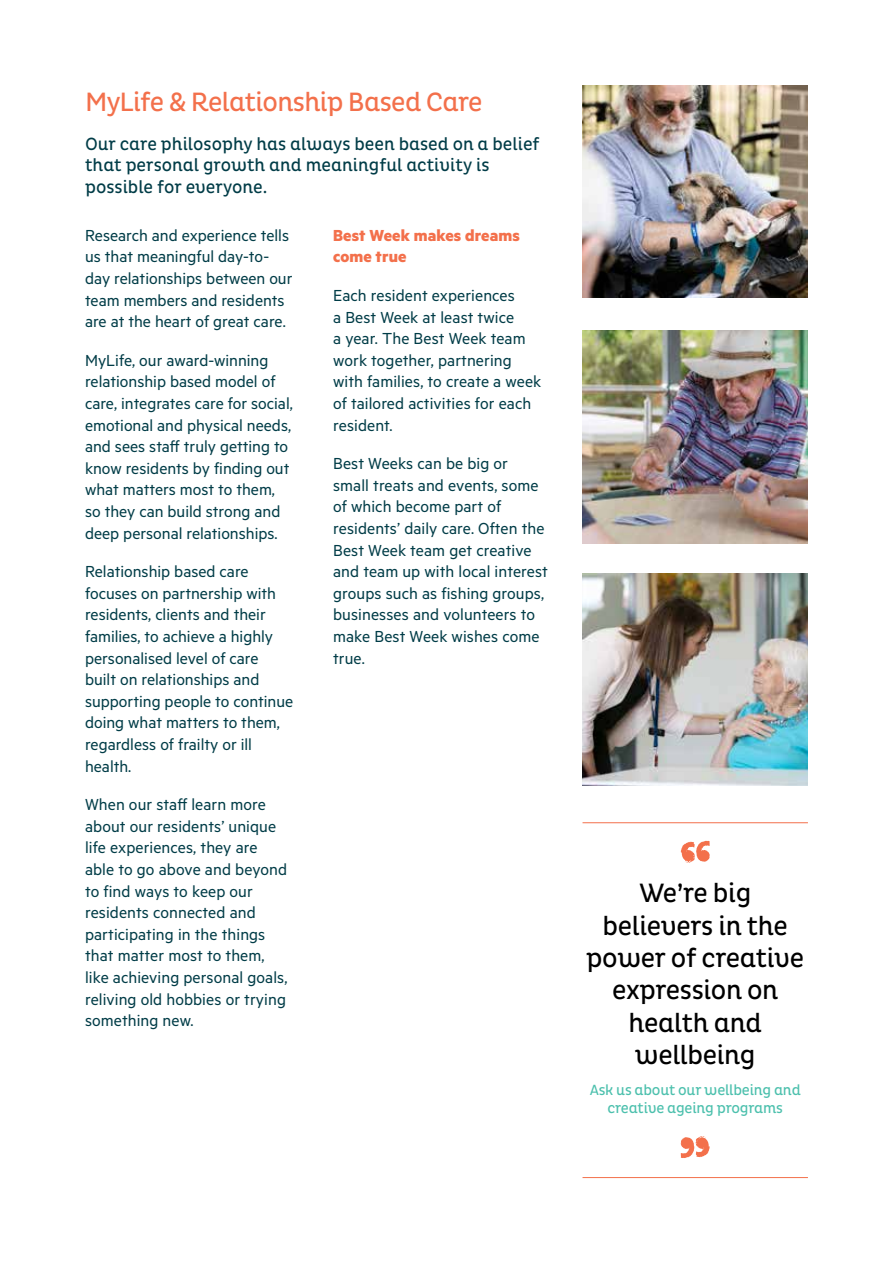
<style>
.page{position:relative;width:893px;height:1263px;background:#fff}
.page>*{position:absolute;margin:0;border:0;box-sizing:border-box;transform-origin:0 0}
.t1{font:27px/32.4px "Pluto Cond";letter-spacing:-.015em;color:#000;text-align:center}
.t2{font:27px "Pluto Cond";letter-spacing:-.025em;color:#f3704b}
.t3{font:18px/21.6px "Metric";color:#003c47}
.t4{font:18px/21.6px "Pluto Cond";color:#003c47}
.t5{font:700 18px/21.6px "Metric";letter-spacing:.005em;color:#f3704b}
.t6{font:15px/18px "Pluto Cond";letter-spacing:-.015em;color:#4cc0ad;text-align:center}
</style>
<div class="page">
<img style="left:582px;top:85px;width:226px;height:213px">
<img style="left:582px;top:330px;width:226px;height:213px">
<img style="left:582px;top:573px;width:226px;height:213px">
<svg style="left:681px;top:841px;width:29px;height:22px"></svg>
<svg style="left:680px;top:1136px;width:30px;height:22px"></svg>
<hr style="left:582px;top:822px;width:226px;height:1px;background:#f3704b">
<hr style="left:582px;top:1177px;width:226px;height:1px;background:#f3704b">
<h1 class="t2" style="left:85px;top:86px;width:399px">MyLife &amp; Relationship Based Care</h1>
<p class="t4" style="left:85px;top:133px;width:456px">Our care philosophy has always been based on a belief that personal growth and meaningful activity is possible for everyone.</p>
<p class="t3" style="left:85px;top:224px;width:209px">Research and experience tells us that meaningful day-to&shy;day relationships between our team members and residents are at the heart of great care.</p>
<p class="t3" style="left:85px;top:349px;width:209px">MyLife, our award-winning relationship based model of care, integrates care for social, emotional and physical needs, and sees staff truly getting to know residents by finding out what matters most to them, so they can build strong and deep personal relationships.</p>
<p class="t3" style="left:85px;top:560px;width:210px">Relationship based care focuses on partnership with residents, clients and their families, to achieve a highly personalised level of care built on relationships and supporting people to continue doing what matters to them, regardless of frailty or ill health.</p>
<p class="t3" style="left:85px;top:793px;width:204px">When our staff learn more about our residents’ unique life experiences, they are able to go above and beyond to find ways to keep our residents connected and participating in the things that matter most to them, like achieving personal goals, reliving old hobbies or trying something new.</p>
<p class="t5" style="left:333px;top:224px;width:188px">Best Week makes dreams come true</p>
<p class="t3" style="left:333px;top:284px;width:210px">Each resident experiences<br>a Best Week at least twice<br>a year. The Best Week team work together, partnering with families, to create a week of tailored activities for each resident.</p>
<p class="t3" style="left:333px;top:452px;width:216px">Best Weeks can be big or small treats and events, some of which become part of residents’ daily care. Often the<br>Best Week team get creative and team up with local interest groups such as fishing groups, businesses and volunteers to make Best Week wishes come true.</p>
<h1 class="t1" style="left:586px;top:877px;width:220px">We’re big believers in the power of creative expression on health and wellbeing</h1>
<p class="t6" style="left:590px;top:1081px;width:213px">Ask us about our wellbeing and creative ageing programs</p>
</div>
